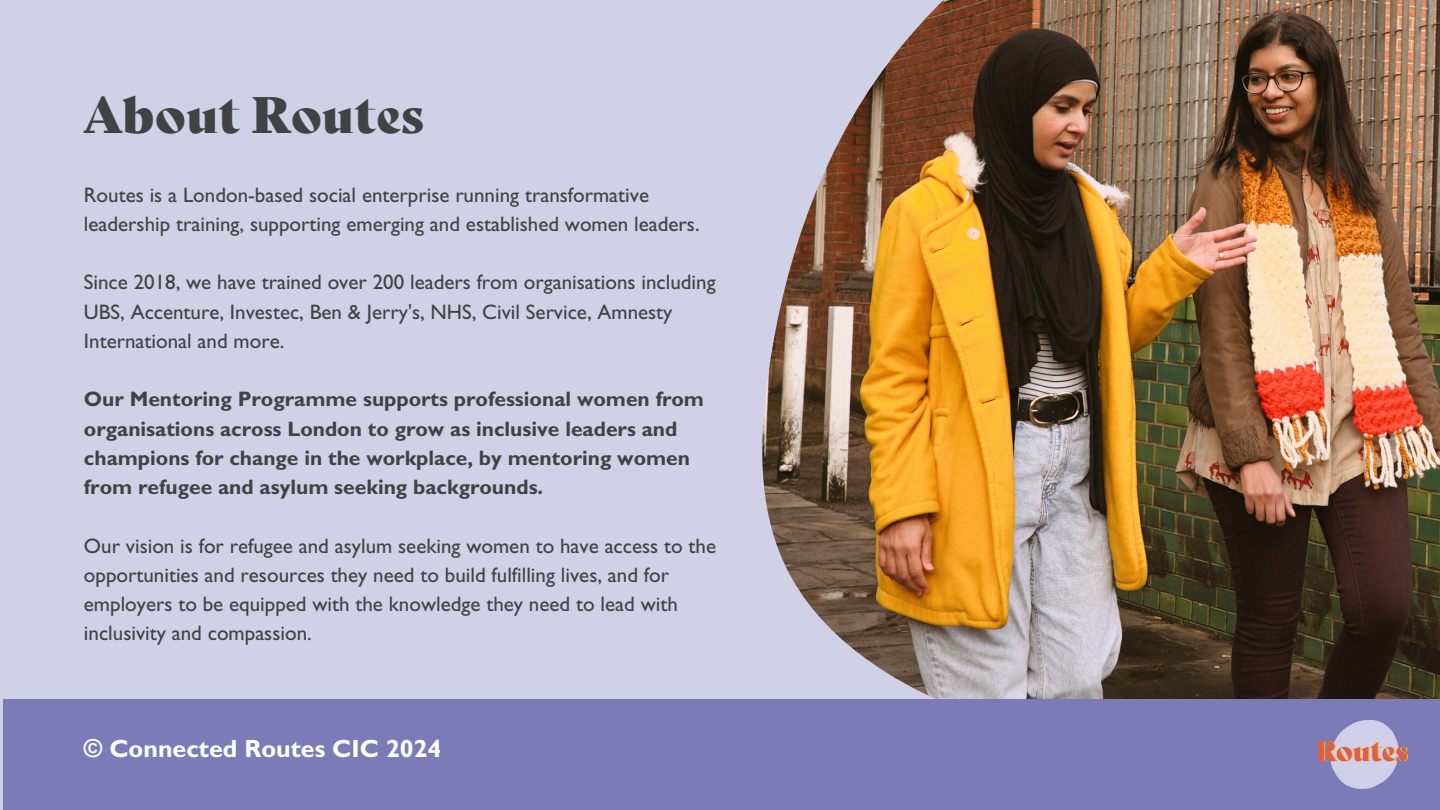
<style>
.page{position:relative;width:1440px;height:810px;background:#d0d0e7}
.page>*{position:absolute;margin:0;border:0;box-sizing:border-box;transform-origin:0 0}
.t1{font:50px "Bely Display W00";color:#414243}
.t2{font:700 25px "Gill Sans Std";color:#fff}
.t3{font:21px/29.2px "Gill Sans Std";color:#414243}
.t4{font:700 21px/29.2px "Gill Sans Std";color:#414243}
</style>
<div class="page">
<img style="left:762px;top:0;width:678px;height:700px">
<div style="left:3px;top:700px;width:1437px;height:110px;background:#7c7bb8"></div>
<img style="left:1316px;top:720px;width:93px;height:69px">
<p class="t1" style="left:84px;top:75px;width:341px">About Routes</p>
<h1 class="t3" style="left:84px;top:183px;width:617px">Routes is a London-based social enterprise running transformative leadership training, supporting emerging and established women leaders.</h1>
<p class="t3" style="left:84px;top:271px;width:633px">Since 2018, we have trained over 200 leaders from organisations including<br>UBS, Accenture, Investec, Ben &amp; Jerry's, NHS, Civil Service, Amnesty<br>International and more.</p>
<p class="t4" style="left:84px;top:388px;width:622px">Our Mentoring Programme supports professional women from organisations across London to grow as inclusive leaders and champions for change in the workplace, by mentoring women from refugee and asylum seeking backgrounds.</p>
<h3 class="t3" style="left:84px;top:534px;width:634px">Our vision is for refugee and asylum seeking women to have access to the opportunities and resources they need to build fulfilling lives, and for employers to be equipped with the knowledge they need to lead with inclusivity and compassion.</h3>
<h2 class="t2" style="left:84px;top:740px;width:359px">© Connected Routes CIC 2024</h2>
</div>
